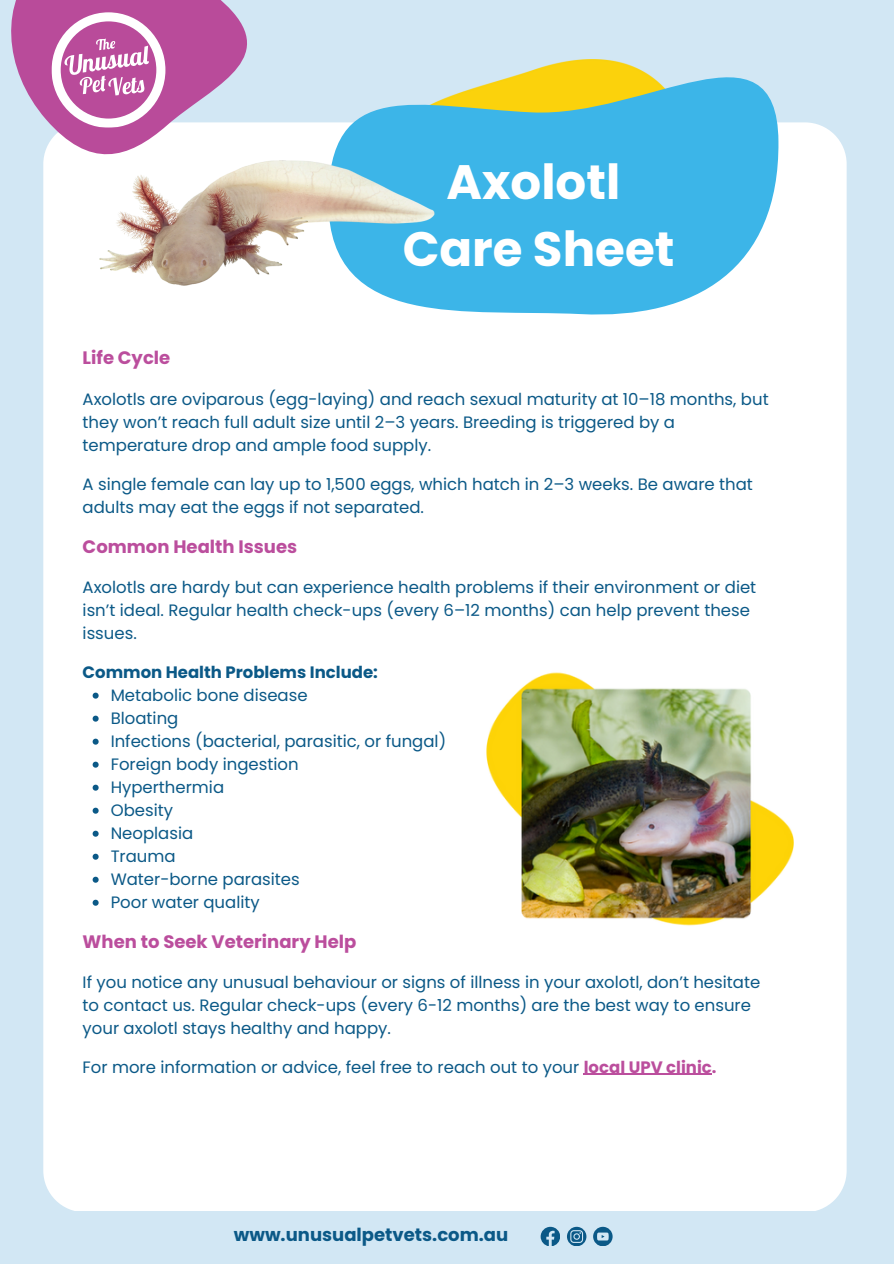
<style>
.page{position:relative;width:894px;height:1264px;background:#fff}
.page>*{position:absolute;margin:0;border:0;box-sizing:border-box;transform-origin:0 0}
.t1{font:700 48.3px/67.5px "Poppins";color:#fff;text-align:center}
.t2{font:700 18px "Poppins";color:#bb4e9d}
.t3{font:700 18px "Poppins";color:#0b5987}
.t4{font:16.5px/23px "Poppins";color:#0b5987}
.t5{font:700 16.5px "Poppins";color:#0b5987}
.s1{font-weight:700;color:#bb4e9d}
</style>
<div class="page">
<div style="left:0;top:0;width:893px;height:1263px;background:#d2e7f4"></div>
<div style="left:43px;top:122px;width:803px;height:1088px;background:#fff"></div>
<svg style="left:11px;top:0;width:236px;height:154px;background:#cb88bc"></svg>
<svg style="left:540px;top:1226px;width:19px;height:19px"></svg>
<svg style="left:567px;top:1226px;width:19px;height:19px"></svg>
<svg style="left:593px;top:1226px;width:19px;height:19px"></svg>
<svg style="left:93px;top:692px;width:6px;height:6px"></svg>
<svg style="left:93px;top:715px;width:6px;height:6px"></svg>
<svg style="left:93px;top:738px;width:6px;height:6px"></svg>
<svg style="left:93px;top:761px;width:6px;height:6px"></svg>
<svg style="left:93px;top:784px;width:6px;height:6px"></svg>
<svg style="left:93px;top:807px;width:6px;height:6px"></svg>
<svg style="left:93px;top:830px;width:6px;height:6px"></svg>
<svg style="left:93px;top:853px;width:6px;height:6px"></svg>
<svg style="left:93px;top:876px;width:6px;height:6px"></svg>
<svg style="left:93px;top:899px;width:6px;height:6px"></svg>
<hr style="left:583px;top:1073px;width:128px;height:1px;background:#bb4e9d">
<img style="left:480px;top:642px;width:321px;height:322px">
<img style="left:510px;top:60px;width:142px;height:17px">
<svg style="left:328px;top:77px;width:450px;height:238px;background:#62c0dd"></svg>
<img style="left:99px;top:161px;width:336px;height:125px">
<p class="t1" style="left:402px;top:148px;width:273px">Axolotl<br>Care Sheet</p>
<p class="t2" style="left:83px;top:345px;width:89px">Life Cycle</p>
<p class="t4" style="left:83px;top:387px;width:687px">Axolotls are oviparous (egg-laying) and reach sexual maturity at 10–18 months, but they won’t reach full adult size until 2–3 years. Breeding is triggered by a temperature drop and ample food supply.</p>
<p class="t4" style="left:83px;top:472px;width:671px">A single female can lay up to 1,500 eggs, which hatch in 2–3 weeks. Be aware that adults may eat the eggs if not separated.</p>
<h1 class="t2" style="left:83px;top:533px;width:216px">Common Health Issues</h1>
<p class="t4" style="left:83px;top:575px;width:675px">Axolotls are hardy but can experience health problems if their environment or diet isn’t ideal. Regular health check-ups (every 6–12 months) can help prevent these issues.</p>
<h2 class="t5" style="left:83px;top:660px;width:297px">Common Health Problems Include:</h2>
<p class="t4" style="left:111px;top:683px;width:198px">Metabolic bone disease</p>
<p class="t4" style="left:111px;top:706px;width:69px">Bloating</p>
<h2 class="t4" style="left:111px;top:729px;width:337px">Infections (bacterial, parasitic, or fungal)</h2>
<p class="t4" style="left:111px;top:752px;width:189px">Foreign body ingestion</p>
<h2 class="t4" style="left:111px;top:775px;width:115px">Hyperthermia</h2>
<p class="t4" style="left:111px;top:798px;width:64px">Obesity</p>
<p class="t4" style="left:111px;top:821px;width:84px">Neoplasia</p>
<p class="t4" style="left:111px;top:844px;width:66px">Trauma</p>
<p class="t4" style="left:111px;top:867px;width:190px">Water-borne parasites</p>
<p class="t4" style="left:111px;top:890px;width:150px">Poor water quality</p>
<p class="t2" style="left:83px;top:928px;width:275px">When to Seek Veterinary Help</p>
<p class="t4" style="left:83px;top:970px;width:679px">If you notice any unusual behaviour or signs of illness in your axolotl, don’t hesitate to contact us. Regular check-ups (every 6-12 months) are the best way to ensure your axolotl stays healthy and happy.</p>
<p class="t4" style="left:83px;top:1055px;width:635px">For more information or advice, feel free to reach out to your <span class="s1">local UPV clinic.</span></p>
<p class="t3" style="left:234px;top:1222px;width:276px">www.unusualpetvets.com.au</p>
</div>
